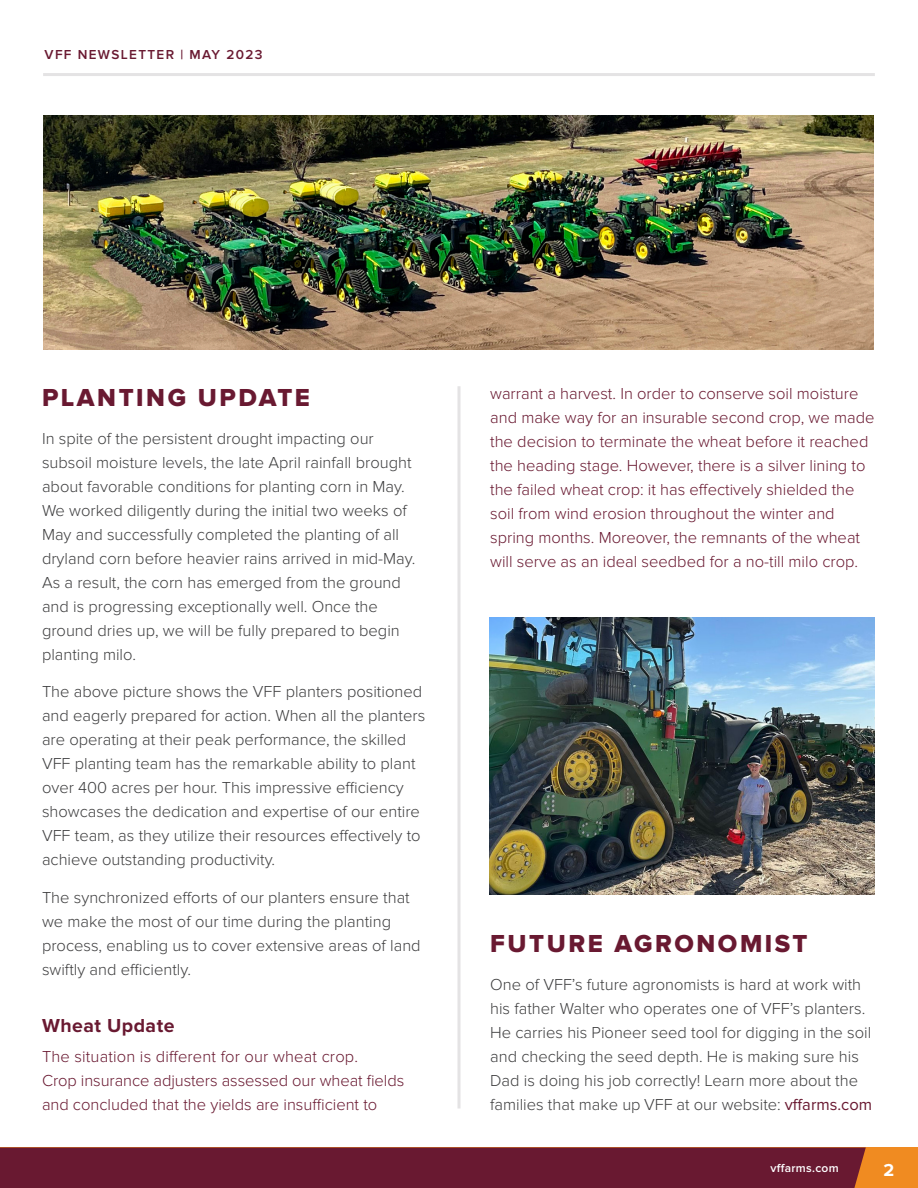
<style>
.page{position:relative;width:918px;height:1188px;background:#fff}
.page>*{position:absolute;margin:0;border:0;box-sizing:border-box;transform-origin:0 0}
.t1{font:25.5px "Proxima Nova Extrabld";letter-spacing:.1em;color:#691931}
.t2{font:700 19.5px "Proxima Nova";letter-spacing:.025em;color:#691931}
.t3{font:700 18px "Proxima Nova";color:#fff}
.t4{font:300 16.5px/24px "Proxima Nova";color:#3e3e3f}
.t5{font:300 16.5px/24px "Proxima Nova";color:#691931}
.t6{font:600 13.5px "Proxima Nova";letter-spacing:.1em;color:#691931}
.t7{font:600 12px "Proxima Nova";letter-spacing:.025em;color:#fff}
.s1{font-weight:400;color:#691931}
</style>
<div class="page">
<img style="left:44px;top:115px;width:829px;height:234px">
<hr style="left:458px;top:386px;width:2px;height:723px;background:#e4e3e4">
<div style="left:0;top:1148px;width:918px;height:40px;background:#f08b21"></div>
<div style="left:0;top:1148px;width:866px;height:40px;background:#691931"></div>
<img style="left:490px;top:617px;width:384px;height:278px">
<hr style="left:43px;top:73px;width:832px;height:3px;background:#e4e3e4">
<p class="t6" style="left:45px;top:47px;width:219px">VFF NEWSLETTER | MAY 2023</p>
<p class="t1" style="left:42px;top:383px;width:270px">PLANTING UPDATE</p>
<p class="t4" style="left:42px;top:427px;width:375px">In spite of the persistent drought impacting our subsoil moisture levels, the late April rainfall brought about favorable conditions for planting corn in May.<br>We worked diligently during the initial two weeks of May and successfully completed the planting of all dryland corn before heavier rains arrived in mid-May.<br>As a result, the corn has emerged from the ground and is progressing exceptionally well. Once the ground dries up, we will be fully prepared to begin planting milo.</p>
<p class="t4" style="left:42px;top:680px;width:385px">The above picture shows the VFF planters positioned and eagerly prepared for action. When all the planters are operating at their peak performance, the skilled VFF planting team has the remarkable ability to plant over 400 acres per hour. This impressive efficiency showcases the dedication and expertise of our entire VFF team, as they utilize their resources effectively to achieve outstanding productivity.</p>
<p class="t4" style="left:42px;top:886px;width:380px">The synchronized efforts of our planters ensure that we make the most of our time during the planting process, enabling us to cover extensive areas of land swiftly and efficiently.</p>
<p class="t2" style="left:42px;top:1014px;width:134px">Wheat Update</p>
<p class="t5" style="left:42px;top:1045px;width:364px">The situation is different for our wheat crop.<br>Crop insurance adjusters assessed our wheat fields and concluded that the yields are insufficient to</p>
<p class="t5" style="left:490px;top:382px;width:386px">warrant a harvest. In order to conserve soil moisture and make way for an insurable second crop, we made the decision to terminate the wheat before it reached the heading stage. However, there is a silver lining to the failed wheat crop: it has effectively shielded the soil from wind erosion throughout the winter and spring months. Moreover, the remnants of the wheat will serve as an ideal seedbed for a no-till milo crop.</p>
<p class="t1" style="left:490px;top:929px;width:319px">FUTURE AGRONOMIST</p>
<p class="t4" style="left:490px;top:973px;width:383px">One of VFF’s future agronomists is hard at work with his father Walter who operates one of VFF’s planters.<br>He carries his Pioneer seed tool for digging in the soil and checking the seed depth. He is making sure his Dad is doing his job correctly! Learn more about the families that make up VFF at our website: <span class="s1">vffarms.com</span></p>
<p class="t7" style="left:770px;top:1161px;width:70px">vffarms.com</p>
<p class="t3" style="left:883px;top:1159px;width:12px">2</p>
</div>
